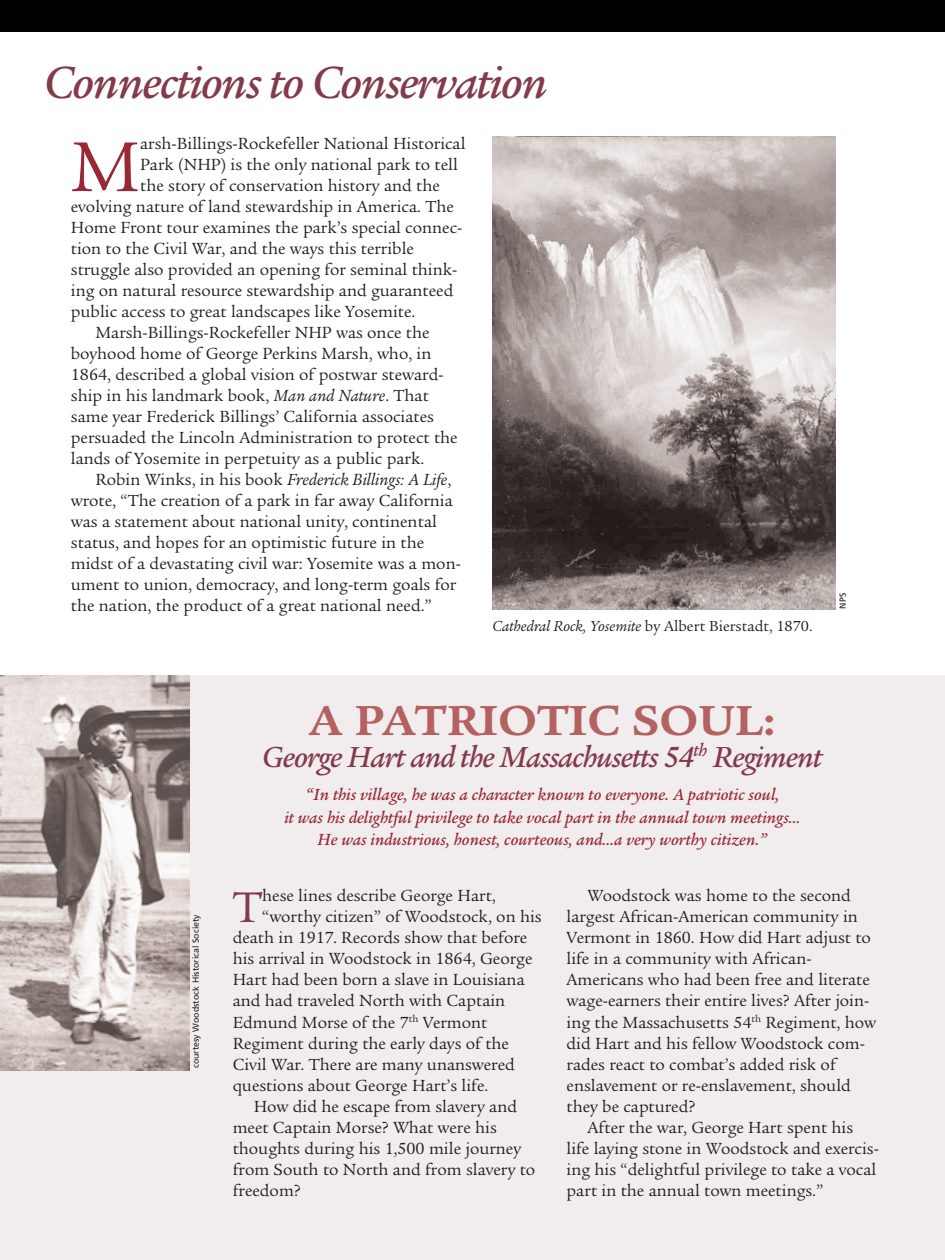
<style>
.page{position:relative;width:945px;height:1260px;background:#fff}
.page>*{position:absolute;margin:0;border:0;box-sizing:border-box;transform-origin:0 0}
.t1{font:76.65px "Legacy Serif";color:#992836}
.t2{font:italic 500 49px "Legacy Serif";letter-spacing:-.03em;color:#833b4b}
.t3{font:47.07px "Legacy Serif";color:#833b4b}
.t4{font:700 45.5px "Legacy Serif";color:#b46160;scale:1.05 1}
.t5{font:italic 500 31.5px "Legacy Serif";letter-spacing:-.03em;color:#833b4b}
.t6{font:17.5px/21px "Legacy Serif";color:#231f20}
.t7{font:italic 500 17.5px/22.8px "Legacy Serif";color:#992836;text-align:center}
.t8{font:italic 17.5px "Legacy Serif";color:#231f20}
.t9{font:15.75px "Legacy Serif";color:#231f20}
.t10{font:8.75px "Frutiger";color:#231f20}
.s1{font-style:italic}
.s2{font-style:normal}
</style>
<div class="page">
<div style="left:0;top:675px;width:945px;height:585px;background:#f1edef"></div>
<img style="left:0;top:676px;width:190px;height:395px">
<img style="left:492px;top:137px;width:344px;height:473px">
<div style="left:0;top:0;width:945px;height:32px;background:#000"></div>
<h2 class="t2" style="left:44px;top:63px;width:505px">Connections to Conservation</h2>
<h1 class="t1" style="left:71px;top:136px;width:71px">M</h1>
<p class="t6" style="left:140px;top:134px;width:327px">arsh-Billings-Rockefeller National Historical</p>
<p class="t6" style="left:140px;top:155px;width:319px">Park (NHP) is the only national park to tell</p>
<p class="t6" style="left:140px;top:176px;width:301px">the story of conservation history and the</p>
<p class="t6" style="left:71px;top:197px;width:384px">evolving nature of land stewardship in America. The</p>
<p class="t6" style="left:71px;top:218px;width:393px">Home Front tour examines the park’s special connec-</p>
<p class="t6" style="left:71px;top:239px;width:345px">tion to the Civil War, and the ways this terrible</p>
<p class="t6" style="left:71px;top:260px;width:388px">struggle also provided an opening for seminal think-</p>
<p class="t6" style="left:71px;top:281px;width:384px">ing on natural resource stewardship and guaranteed</p>
<p class="t6" style="left:71px;top:302px;width:346px">public access to great landscapes like Yosemite.</p>
<p class="t6" style="left:95px;top:323px;width:336px">Marsh-Billings-Rockefeller NHP was once the</p>
<p class="t6" style="left:71px;top:344px;width:362px">boyhood home of George Perkins Marsh, who, in</p>
<p class="t6" style="left:71px;top:365px;width:374px">1864, described a global vision of postwar steward-</p>
<p class="t6" style="left:71px;top:386px;width:360px">ship in his landmark book, <span class="s1">Man and Nature</span>. That</p>
<p class="t6" style="left:71px;top:407px;width:365px">same year Frederick Billings’ California associates</p>
<p class="t6" style="left:71px;top:428px;width:388px">persuaded the Lincoln Administration to protect the</p>
<p class="t6" style="left:71px;top:449px;width:355px">lands of Yosemite in perpetuity as a public park.</p>
<p class="t8" style="left:95px;top:473px;width:357px"><span class="s2">Robin Winks, in his book</span> Frederick Billings: A Life<span class="s2">,</span></p>
<p class="t6" style="left:71px;top:491px;width:384px">wrote, “The creation of a park in far away California</p>
<p class="t6" style="left:71px;top:512px;width:368px">was a statement about national unity, continental</p>
<p class="t6" style="left:71px;top:533px;width:355px">status, and hopes for an optimistic future in the</p>
<p class="t6" style="left:71px;top:554px;width:392px">midst of a devastating civil war: Yosemite was a mon-</p>
<p class="t6" style="left:71px;top:575px;width:387px">ument to union, democracy, and long-term goals for</p>
<p class="t6" style="left:71px;top:596px;width:362px">the nation, the product of a great national need.”</p>
<p class="t9" style="left:493px;top:619px;width:321px"><span class="s1">Cathedral Rock, Yosemite</span> by Albert Bierstadt, 1870.</p>
<p class="t10" style="left:840px;top:609px;width:17px;rotate:-90deg">NPS</p>
<h3 class="t4" style="left:309px;top:703px;width:446px">A PATRIOTIC SOUL:</h3>
<h3 class="t5" style="left:262px;top:744px;width:562px">George Hart and the Massachusetts 54<sup>th</sup> Regiment</h3>
<p class="t7" style="left:284px;top:784px;width:518px">“In this village, he was a character known to everyone. A patriotic soul,<br>it was his delightful privilege to take vocal part in the annual town meetings…<br>He was industrious, honest, courteous, and…a very worthy citizen.”</p>
<p class="t10" style="left:193px;top:1068px;width:156px;rotate:-90deg">courtesy Woodstock Historical Society</p>
<h3 class="t3" style="left:233px;top:889px;width:31px">T</h3>
<p class="t6" style="left:262px;top:886px;width:235px">hese lines describe George Hart,</p>
<p class="t6" style="left:262px;top:907px;width:281px">“worthy citizen” of Woodstock, on his</p>
<p class="t6" style="left:233px;top:928px;width:296px">death in 1917. Records show that before</p>
<p class="t6" style="left:233px;top:949px;width:301px">his arrival in Woodstock in 1864, George</p>
<p class="t6" style="left:233px;top:970px;width:294px">Hart had been born a slave in Louisiana</p>
<p class="t6" style="left:233px;top:991px;width:274px">and had traveled North with Captain</p>
<p class="t6" style="left:233px;top:1013px;width:256px">Edmund Morse of the 7<sup>th</sup> Vermont</p>
<p class="t6" style="left:233px;top:1034px;width:278px">Regiment during the early days of the</p>
<p class="t6" style="left:233px;top:1055px;width:284px">Civil War. There are many unanswered</p>
<p class="t6" style="left:233px;top:1076px;width:257px">questions about George Hart’s life.</p>
<p class="t6" style="left:254px;top:1097px;width:265px">How did he escape from slavery and</p>
<p class="t6" style="left:233px;top:1118px;width:266px">meet Captain Morse? What were his</p>
<p class="t6" style="left:233px;top:1139px;width:290px">thoughts during his 1,500 mile journey</p>
<p class="t6" style="left:233px;top:1160px;width:304px">from South to North and from slavery to</p>
<p class="t6" style="left:233px;top:1181px;width:70px">freedom?</p>
<p class="t6" style="left:567px;top:886px;width:311px;text-indent:21px">Woodstock was home to the second largest African-American community in Vermont in 1860. How did Hart adjust to life in a community with African-Americans who had been free and literate wage-earners their entire lives? After join&shy;ing the Massachusetts 54<sup>th</sup> Regiment, how did Hart and his fellow Woodstock com&shy;rades react to combat’s added risk of enslavement or re-enslavement, should they be captured?</p>
<p class="t6" style="left:567px;top:1118px;width:314px;text-indent:21px">After the war, George Hart spent his life laying stone in Woodstock and exercis&shy;ing his “delightful privilege to take a vocal part in the annual town meetings.”</p>
</div>
